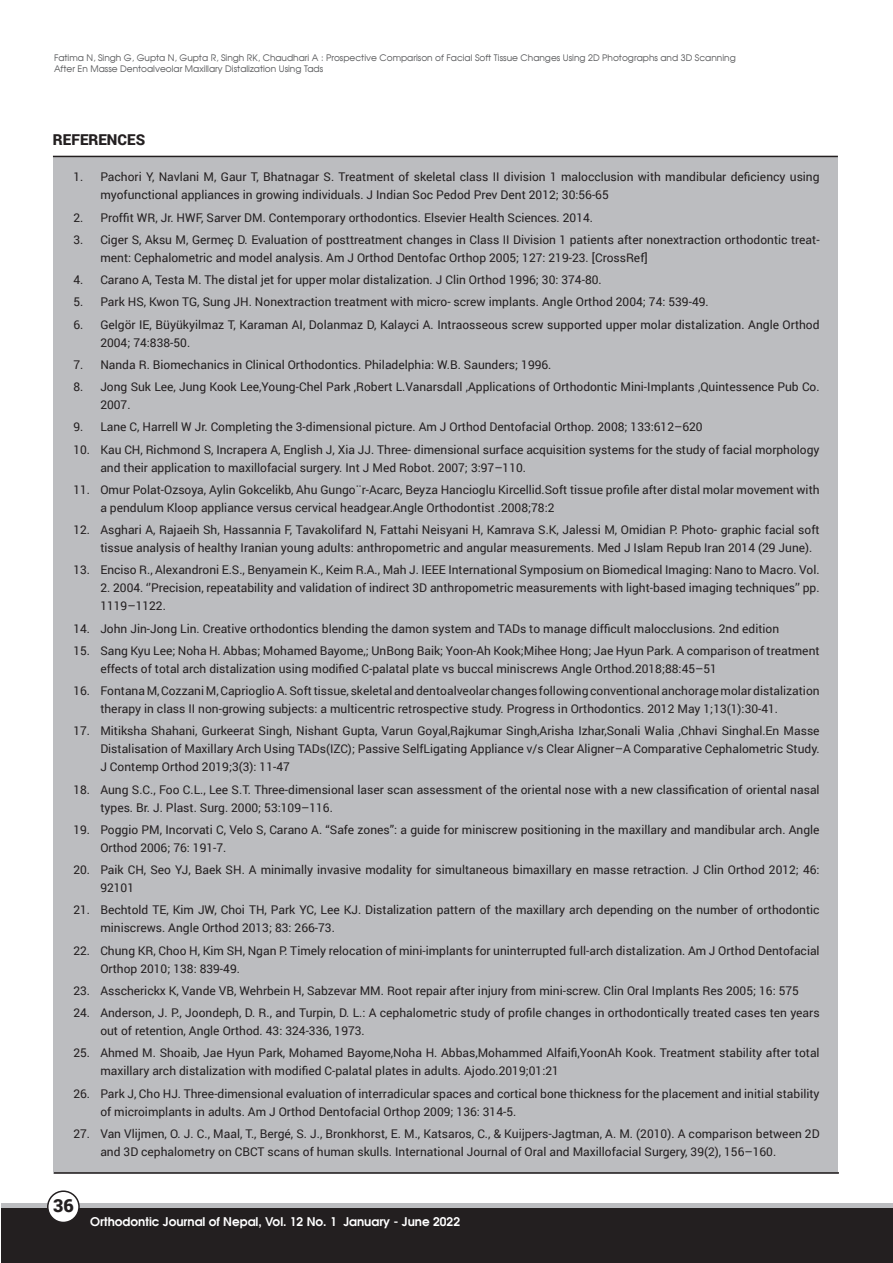
<style>
.page{position:relative;width:893px;height:1263px;background:#fff}
.page>*{position:absolute;margin:0;border:0;box-sizing:border-box;transform-origin:0 0}
.t1{font:900 18px "Roboto";color:#231f20}
.t2{font:900 15px "Roboto";color:#231f20}
.t3{font:12px/18px "Roboto";color:#231f20}
.t4{font:12px "Avalon";color:#fff}
.t5{font:9px "Avalon Plain";color:#57585a}
</style>
<div class="page">
<div style="left:2px;top:1203px;width:891px;height:22px;background:linear-gradient(to right,#bcbdc0,#bcbdc0)"></div>
<div style="left:2px;top:1209px;width:891px;height:54px;background:#231f20"></div>
<div style="left:48px;top:1191px;width:31px;height:31px;background:#fff;border-radius:50%"></div>
<div style="left:47px;top:1190px;width:33px;height:33px;border:2px solid #231f20;border-radius:50%"></div>
<div style="left:53px;top:157px;width:785px;height:1017px;background:#bcbdc0"></div>
<hr style="left:53px;top:156px;width:785px;height:1px;background:#231f20">
<hr style="left:54px;top:1172px;width:785px;height:2px;background:#231f20">
<p class="t5" style="left:54px;top:52px;width:683px">Fatima N, Singh G, Gupta N, Gupta R, Singh RK, Chaudhari A : Prospective Comparison of Facial Soft Tissue Changes Using 2D Photographs and 3D Scanning</p>
<p class="t5" style="left:54px;top:63px;width:271px">After En Masse Dentoalveolar Maxillary Distalization Using Tads</p>
<p class="t2" style="left:53px;top:129px;width:94px">REFERENCES</p>
<p class="t3" style="left:100px;top:168px;width:721px;text-indent:-27px">1. Pachori Y, Navlani M, Gaur T, Bhatnagar S. Treatment of skeletal class II division 1 malocclusion with mandibular deficiency using myofunctional appliances in growing individuals. J Indian Soc Pedod Prev Dent 2012; 30:56-65</p>
<p class="t3" style="left:73px;top:208px;width:521px">2. Proffit WR, Jr. HWF, Sarver DM. Contemporary orthodontics. Elsevier Health Sciences. 2014.</p>
<p class="t3" style="left:100px;top:230px;width:721px;text-indent:-27px">3. Ciger S, Aksu M, Germeç D. Evaluation of posttreatment changes in Class II Division 1 patients after nonextraction orthodontic treat&shy;ment: Cephalometric and model analysis. Am J Orthod Dentofac Orthop 2005; 127: 219-23. [CrossRef]</p>
<p class="t3" style="left:73px;top:270px;width:530px">4. Carano A, Testa M. The distal jet for upper molar distalization. J Clin Orthod 1996; 30: 374-80.</p>
<p class="t3" style="left:73px;top:293px;width:637px">5. Park HS, Kwon TG, Sung JH. Nonextraction treatment with micro- screw implants. Angle Orthod 2004; 74: 539-49.</p>
<p class="t3" style="left:100px;top:315px;width:721px;text-indent:-27px">6. Gelgör IE, Büyükyilmaz T, Karaman AI, Dolanmaz D, Kalayci A. Intraosseous screw supported upper molar distalization. Angle Orthod<br>2004; 74:838-50.</p>
<p class="t3" style="left:73px;top:355px;width:480px">7. Nanda R. Biomechanics in Clinical Orthodontics. Philadelphia: W.B. Saunders; 1996.</p>
<p class="t3" style="left:100px;top:377px;width:721px;text-indent:-27px">8. Jong Suk Lee, Jung Kook Lee,Young-Chel Park ,Robert L.Vanarsdall ,Applications of Orthodontic Mini-Implants ,Quintessence Pub Co.<br>2007.</p>
<p class="t3" style="left:73px;top:418px;width:631px">9. Lane C, Harrell W Jr. Completing the 3-dimensional picture. Am J Orthod Dentofacial Orthop. 2008; 133:612–620</p>
<p class="t3" style="left:100px;top:440px;width:721px;text-indent:-27px">10. Kau CH, Richmond S, Incrapera A, English J, Xia JJ. Three- dimensional surface acquisition systems for the study of facial morphology and their application to maxillofacial surgery. Int J Med Robot. 2007; 3:97–110.</p>
<p class="t3" style="left:100px;top:480px;width:721px;text-indent:-27px">11. Omur Polat-Ozsoya, Aylin Gokcelikb, Ahu Gungo¨r-Acarc, Beyza Hancioglu Kircellid.Soft tissue profile after distal molar movement with a pendulum Kloop appliance versus cervical headgear.Angle Orthodontist .2008;78:2</p>
<p class="t3" style="left:100px;top:520px;width:721px;text-indent:-27px">12. Asghari A, Rajaeih Sh, Hassannia F, Tavakolifard N, Fattahi Neisyani H, Kamrava S.K, Jalessi M, Omidian P. Photo- graphic facial soft tissue analysis of healthy Iranian young adults: anthropometric and angular measurements. Med J Islam Repub Iran 2014 (29 June).</p>
<p class="t3" style="left:73px;top:561px;width:748px">13. Enciso R., Alexandroni E.S., Benyamein K., Keim R.A., Mah J. IEEE International Symposium on Biomedical Imaging: Nano to Macro. Vol.</p>
<p class="t3" style="left:100px;top:579px;width:721px">2. 2004. ‘’Precision, repeatability and validation of indirect 3D anthropometric measurements with light-based imaging techniques’’ pp.<br>1119–1122.</p>
<p class="t3" style="left:73px;top:619px;width:707px">14. John Jin-Jong Lin. Creative orthodontics blending the damon system and TADs to manage difficult malocclusions. 2nd edition</p>
<p class="t3" style="left:100px;top:641px;width:721px;text-indent:-27px">15. Sang Kyu Lee; Noha H. Abbas; Mohamed Bayome,; UnBong Baik; Yoon-Ah Kook;Mihee Hong; Jae Hyun Park. A comparison of treatment effects of total arch distalization using modified C-palatal plate vs buccal miniscrews Angle Orthod.2018;88:45–51</p>
<p class="t3" style="left:100px;top:681px;width:721px;text-indent:-27px">16. Fontana M, Cozzani M, Caprioglio A. Soft tissue, skeletal and dentoalveolar changes following conventional anchorage molar distalization therapy in class II non-growing subjects: a multicentric retrospective study. Progress in Orthodontics. 2012 May 1;13(1):30-41.</p>
<p class="t3" style="left:100px;top:722px;width:721px;text-align:justify;text-indent:-27px">17. Mitiksha Shahani, Gurkeerat Singh, Nishant Gupta, Varun Goyal,Rajkumar Singh,Arisha Izhar,Sonali Walia ,Chhavi Singhal.En Masse Distalisation of Maxillary Arch Using TADs(IZC); Passive SelfLigating Appliance v/s Clear Aligner–A Comparative Cephalometric Study.<br>J Contemp Orthod 2019;3(3): 11-47</p>
<p class="t3" style="left:100px;top:780px;width:721px;text-indent:-27px">18. Aung S.C., Foo C.L., Lee S.T. Three-dimensional laser scan assessment of the oriental nose with a new classification of oriental nasal types. Br. J. Plast. Surg. 2000; 53:109–116.</p>
<p class="t3" style="left:100px;top:820px;width:721px;text-indent:-27px">19. Poggio PM, Incorvati C, Velo S, Carano A. “Safe zones”: a guide for miniscrew positioning in the maxillary and mandibular arch. Angle<br>Orthod 2006; 76: 191-7.</p>
<p class="t3" style="left:100px;top:860px;width:721px;text-indent:-27px">20. Paik CH, Seo YJ, Baek SH. A minimally invasive modality for simultaneous bimaxillary en masse retraction. J Clin Orthod 2012; 46:<br>92101</p>
<p class="t3" style="left:100px;top:901px;width:721px;text-indent:-27px">21. Bechtold TE, Kim JW, Choi TH, Park YC, Lee KJ. Distalization pattern of the maxillary arch depending on the number of orthodontic miniscrews. Angle Orthod 2013; 83: 266-73.</p>
<p class="t3" style="left:100px;top:941px;width:721px;text-indent:-27px">22. Chung KR, Choo H, Kim SH, Ngan P. Timely relocation of mini-implants for uninterrupted full-arch distalization. Am J Orthod Dentofacial<br>Orthop 2010; 138: 839-49.</p>
<p class="t3" style="left:73px;top:981px;width:727px">23. Asscherickx K, Vande VB, Wehrbein H, Sabzevar MM. Root repair after injury from mini-screw. Clin Oral Implants Res 2005; 16: 575</p>
<p class="t3" style="left:100px;top:1003px;width:721px;text-indent:-27px">24. Anderson, J. P., Joondeph, D. R., and Turpin, D. L.: A cephalometric study of profile changes in orthodontically treated cases ten years out of retention, Angle Orthod. 43: 324-336, 1973.</p>
<p class="t3" style="left:100px;top:1044px;width:721px;text-indent:-27px">25. Ahmed M. Shoaib, Jae Hyun Park, Mohamed Bayome,Noha H. Abbas,Mohammed Alfaifi,YoonAh Kook. Treatment stability after total maxillary arch distalization with modified C-palatal plates in adults. Ajodo.2019;01:21</p>
<p class="t3" style="left:100px;top:1084px;width:721px;text-indent:-27px">26. Park J, Cho HJ. Three-dimensional evaluation of interradicular spaces and cortical bone thickness for the placement and initial stability of microimplants in adults. Am J Orthod Dentofacial Orthop 2009; 136: 314-5.</p>
<p class="t3" style="left:100px;top:1124px;width:721px;text-indent:-27px">27. Van Vlijmen, O. J. C., Maal, T., Bergé, S. J., Bronkhorst, E. M., Katsaros, C., &amp; Kuijpers-Jagtman, A. M. (2010). A comparison between 2D and 3D cephalometry on CBCT scans of human skulls. International Journal of Oral and Maxillofacial Surgery, 39(2), 156–160.</p>
<p class="t1" style="left:53px;top:1193px;width:22px">36</p>
<p class="t4" style="left:90px;top:1213px;width:371px">Orthodontic Journal of Nepal, Vol. 12 No. 1 January - June 2022</p>
</div>
